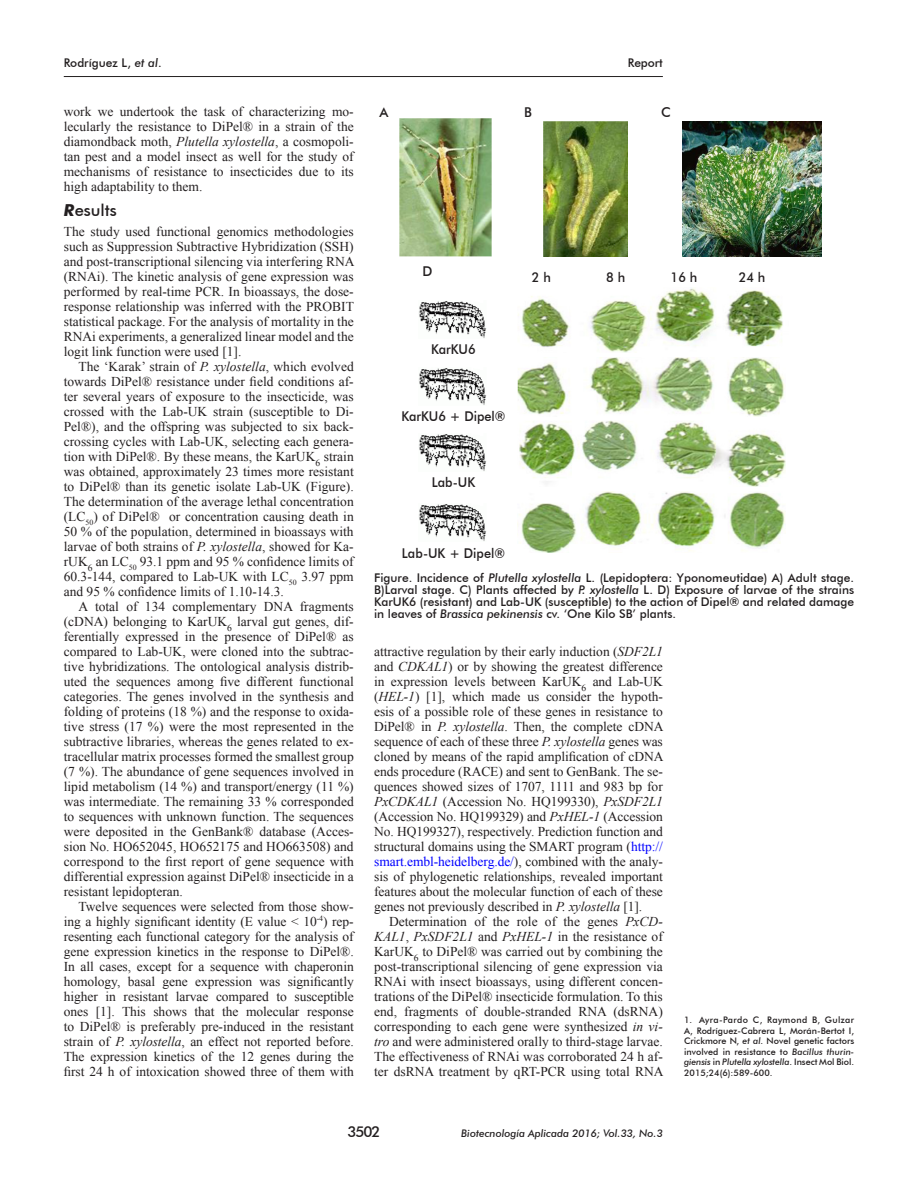
<style>
.page{position:relative;width:918px;height:1188px;background:#fff}
.page>*{position:absolute;margin:0;border:0;box-sizing:border-box;transform-origin:0 0}
._12-_Valoración_UNA{font:500 16.5px "Futura BT";color:#231f20}
.t1{font:500 15px "Futura BT";color:#231f20}
._17-_SEGUNDO_párrafo{font:13.5px/15px "Times New Roman";color:#231f20;text-align:justify}
._16-_PRIMER_párrafo{font:13.5px/15px "Times New Roman";color:#231f20;text-align:justify}
._01-_Título{font:500 13.5px "Futura BT";color:#231f20;scale:.94 1}
._01-_Título-2{font:500 13.5px "Futura BT";color:#231f20}
._19-_Pie_de_figura{font:500 12px/12px "Futura BT";color:#231f20;text-align:justify}
.t2{font:italic 500 10.5px "Futura BT";color:#231f20}
.t3{font:500 9px/10.5px "Futura BT";color:#231f20;text-align:justify}
.s1{font-style:italic}
.s2{font-weight:700;font-style:italic}
.s3{color:#00f}
</style>
<div class="page">
<hr style="left:64px;top:76px;width:599px;height:1px;background:#231f20">
<img style="left:399px;top:119px;width:92px;height:137px">
<img style="left:543px;top:122px;width:85px;height:134px">
<img style="left:682px;top:122px;width:139px;height:134px">
<img style="left:419px;top:301px;width:68px;height:37px">
<img style="left:518px;top:288px;width:265px;height:64px">
<img style="left:518px;top:357px;width:267px;height:59px">
<img style="left:419px;top:368px;width:68px;height:37px">
<img style="left:419px;top:434px;width:68px;height:37px">
<img style="left:419px;top:504px;width:68px;height:37px">
<img style="left:519px;top:421px;width:267px;height:66px">
<img style="left:519px;top:492px;width:266px;height:61px">
<p class="_19-_Pie_de_figura" style="left:64px;top:57px;width:100px">Rodríguez L, <span class="s1">et al</span>.</p>
<p class="_19-_Pie_de_figura" style="left:628px;top:57px;width:36px">Report</p>
<p class="_16-_PRIMER_párrafo" style="left:64px;top:103px;width:291px">work we undertook the task of characterizing mo&shy;lecularly the resistance to DiPel® in a strain of the diamondback moth, <span class="s1">Plutella xylostella</span>, a cosmopoli&shy;tan pest and a model insect as well for the study of mechanisms of resistance to insecticides due to its high adaptability to them.</p>
<p class="_12-_Valoración_UNA" style="left:64px;top:200px;width:55px"><span class="s2">R</span>esults</p>
<p class="_16-_PRIMER_párrafo" style="left:64px;top:223px;width:292px">The study used functional genomics methodologies such as Suppression Subtractive Hybridization (SSH) and post-transcriptional silencing via interfering RNA (RNAi). The kinetic analysis of gene expression was performed by real-time PCR. In bioassays, the dose&shy;response relationship was inferred with the PROBIT statistical package. For the analysis of mortality in the RNAi experiments, a generalized linear model and the logit link function were used [1].</p>
<p class="_17-_SEGUNDO_párrafo" style="left:64px;top:358px;width:292px;text-indent:15px">The ‘Karak’ strain of <span class="s1">P. xylostella</span>, which evolved towards DiPel® resistance under field conditions af&shy;ter several years of exposure to the insecticide, was crossed with the Lab-UK strain (susceptible to Di-Pel®), and the offspring was subjected to six back&shy;crossing cycles with Lab-UK, selecting each genera&shy;tion with DiPel®. By these means, the KarUK<sub>6</sub> strain was obtained, approximately 23 times more resistant to DiPel® than its genetic isolate Lab-UK (Figure).<br>The determination of the average lethal concentration (LC<sub>50</sub>) of DiPel® or concentration causing death in 50 % of the population, determined in bioassays with larvae of both strains of <span class="s1">P. xylostella</span>, showed for Ka&shy;rUK<sub>6</sub> an LC<sub>50</sub> 93.1 ppm and 95 % confidence limits of 60.3-144, compared to Lab-UK with LC<sub>50</sub> 3.97 ppm and 95 % confidence limits of 1.10-14.3.</p>
<p class="_17-_SEGUNDO_párrafo" style="left:64px;top:598px;width:292px;text-indent:15px">A total of 134 complementary DNA fragments (cDNA) belonging to KarUK<sub>6</sub> larval gut genes, dif&shy;ferentially expressed in the presence of DiPel® as compared to Lab-UK, were cloned into the subtrac&shy;tive hybridizations. The ontological analysis distrib&shy;uted the sequences among five different functional categories. The genes involved in the synthesis and folding of proteins (18 %) and the response to oxida&shy;tive stress (17 %) were the most represented in the subtractive libraries, whereas the genes related to ex&shy;tracellular matrix processes formed the smallest group (7 %). The abundance of gene sequences involved in lipid metabolism (14 %) and transport/energy (11 %) was intermediate. The remaining 33 % corresponded to sequences with unknown function. The sequences were deposited in the GenBank® database (Acces&shy;sion No. HO652045, HO652175 and HO663508) and correspond to the first report of gene sequence with differential expression against DiPel® insecticide in a resistant lepidopteran.</p>
<p class="_17-_SEGUNDO_párrafo" style="left:64px;top:898px;width:292px;text-indent:15px">Twelve sequences were selected from those show&shy;ing a highly significant identity (E value &lt; 10<sup>-4</sup>) rep&shy;resenting each functional category for the analysis of gene expression kinetics in the response to DiPel®.<br>In all cases, except for a sequence with chaperonin homology, basal gene expression was significantly higher in resistant larvae compared to susceptible ones [1]. This shows that the molecular response to DiPel® is preferably pre-induced in the resistant strain of <span class="s1">P. xylostella</span>, an effect not reported before.<br>The expression kinetics of the 12 genes during the first 24 h of intoxication showed three of them with</p>
<p class="_01-_Título-2" style="left:379px;top:104px;width:10px">A</p>
<p class="_01-_Título-2" style="left:524px;top:104px;width:9px">B</p>
<p class="_01-_Título-2" style="left:661px;top:104px;width:11px">C</p>
<p class="_01-_Título-2" style="left:423px;top:263px;width:11px">D</p>
<p class="_01-_Título" style="left:431px;top:341px;width:49px">KarKU6</p>
<p class="_01-_Título" style="left:401px;top:408px;width:112px">KarKU6 + Dipel®</p>
<p class="_01-_Título" style="left:432px;top:474px;width:48px">Lab-UK</p>
<p class="_01-_Título" style="left:402px;top:545px;width:111px">Lab-UK + Dipel®</p>
<p class="_01-_Título" style="left:532px;top:269px;width:22px">2 h</p>
<p class="_01-_Título" style="left:606px;top:269px;width:22px">8 h</p>
<p class="_01-_Título" style="left:671px;top:269px;width:30px">16 h</p>
<p class="_01-_Título" style="left:739px;top:269px;width:30px">24 h</p>
<p class="_19-_Pie_de_figura" style="left:374px;top:572px;width:482px">Figure. Incidence of <span class="s1">Plutella xylostella</span> L. (Lepidoptera: Yponomeutidae) A) Adult stage.<br>B)Larval stage. C) Plants affected by <span class="s1">P. xylostella</span> L. D) Exposure of larvae of the strains KarUK6 (resistant) and Lab-UK (susceptible) to the action of Dipel® and related damage in leaves of <span class="s1">Brassica pekinensis</span> cv. ‘One Kilo SB’ plants.</p>
<p class="_17-_SEGUNDO_párrafo" style="left:374px;top:643px;width:291px">attractive regulation by their early induction (<span class="s1">SDF2L1 </span>and <span class="s1">CDKAL1</span>) or by showing the greatest difference in expression levels between KarUK<sub>6</sub> and Lab-UK (<span class="s1">HEL-1</span>) [1], which made us consider the hypoth&shy;esis of a possible role of these genes in resistance to DiPel® in <span class="s1">P. xylostella</span>. Then, the complete cDNA sequence of each of these three <span class="s1">P. xylostella</span> genes was cloned by means of the rapid amplification of cDNA ends procedure (RACE) and sent to GenBank. The se&shy;quences showed sizes of 1707, 1111 and 983 bp for <span class="s1">PxCDKAL1</span> (Accession No. HQ199330), <span class="s1">PxSDF2L1 </span>(Accession No. HQ199329) and <span class="s1">PxHEL-1</span> (Accession No. HQ199327), respectively. Prediction function and structural domains using the SMART program (<span class="s3">http:// smart.embl-heidelberg.de/</span>), combined with the analy&shy;sis of phylogenetic relationships, revealed important features about the molecular function of each of these genes not previously described in <span class="s1">P. xylostella</span> [1].</p>
<p class="_17-_SEGUNDO_párrafo" style="left:374px;top:913px;width:291px;text-indent:15px">Determination of the role of the genes <span class="s1">PxCD-KAL1</span>, <span class="s1">PxSDF2L1</span> and <span class="s1">PxHEL-1</span> in the resistance of KarUK<sub>6</sub> to DiPel® was carried out by combining the post-transcriptional silencing of gene expression via RNAi with insect bioassays, using different concen&shy;trations of the DiPel® insecticide formulation. To this end, fragments of double-stranded RNA (dsRNA) corresponding to each gene were synthesized <span class="s1">in vi&shy;tro</span> and were administered orally to third-stage larvae.<br>The effectiveness of RNAi was corroborated 24 h af&shy;ter dsRNA treatment by qRT-PCR using total RNA</p>
<p class="t3" style="left:684px;top:1015px;width:172px">1. Ayra-Pardo C, Raymond B, Gulzar A, Rodríguez-Cabrera L, Morán-Bertot I, Crickmore N, <span class="s1">et al</span>. Novel genetic factors involved in resistance to <span class="s1">Bacillus thurin&shy;giensis</span> in <span class="s1">Plutella xylostella</span>. Insect Mol Biol.<br>2015;24(6):589-600.</p>
<p class="t1" style="left:348px;top:1122px;width:34px">3502</p>
<p class="t2" style="left:461px;top:1127px;width:203px">Biotecnología Aplicada 2016; Vol.33, No.3</p>
</div>
